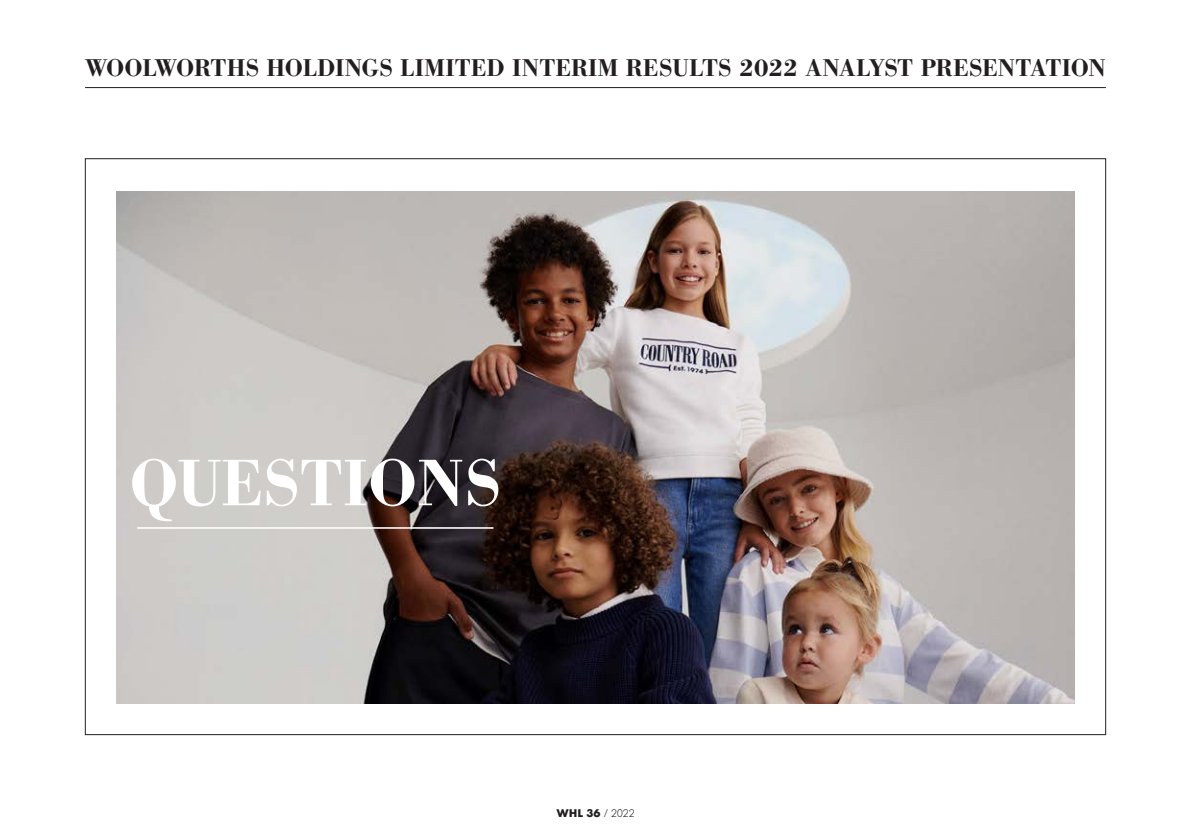
<style>
.page{position:relative;width:1191px;height:840px;background:#fff}
.page>*{position:absolute;margin:0;border:0;box-sizing:border-box;transform-origin:0 0}
.t1{font:500 64.8px "AT Our Bodoni";color:#fff}
.t2{font:500 24px "AT Our Bodoni";color:#231f20}
.t3{font:700 11px "W Futura";color:#231f20}
.s1{font-weight:300}
</style>
<div class="page">
<hr style="left:85px;top:87px;width:1021px;height:1px;background:#231f20">
<img style="left:116px;top:191px;width:958px;height:512px">
<hr style="left:137px;top:527px;width:356px;height:1px;background:#fff">
<p class="t2" style="left:85px;top:53px;width:1022px">WOOLWORTHS HOLDINGS LIMITED INTERIM RESULTS 2022 ANALYST PRESENTATION</p>
<p class="t1" style="left:131px;top:443px;width:372px">QUESTIONS</p>
<p class="t3" style="left:556px;top:806px;width:79px">WHL 36 <span class="s1">/ 2022</span></p>
</div>
